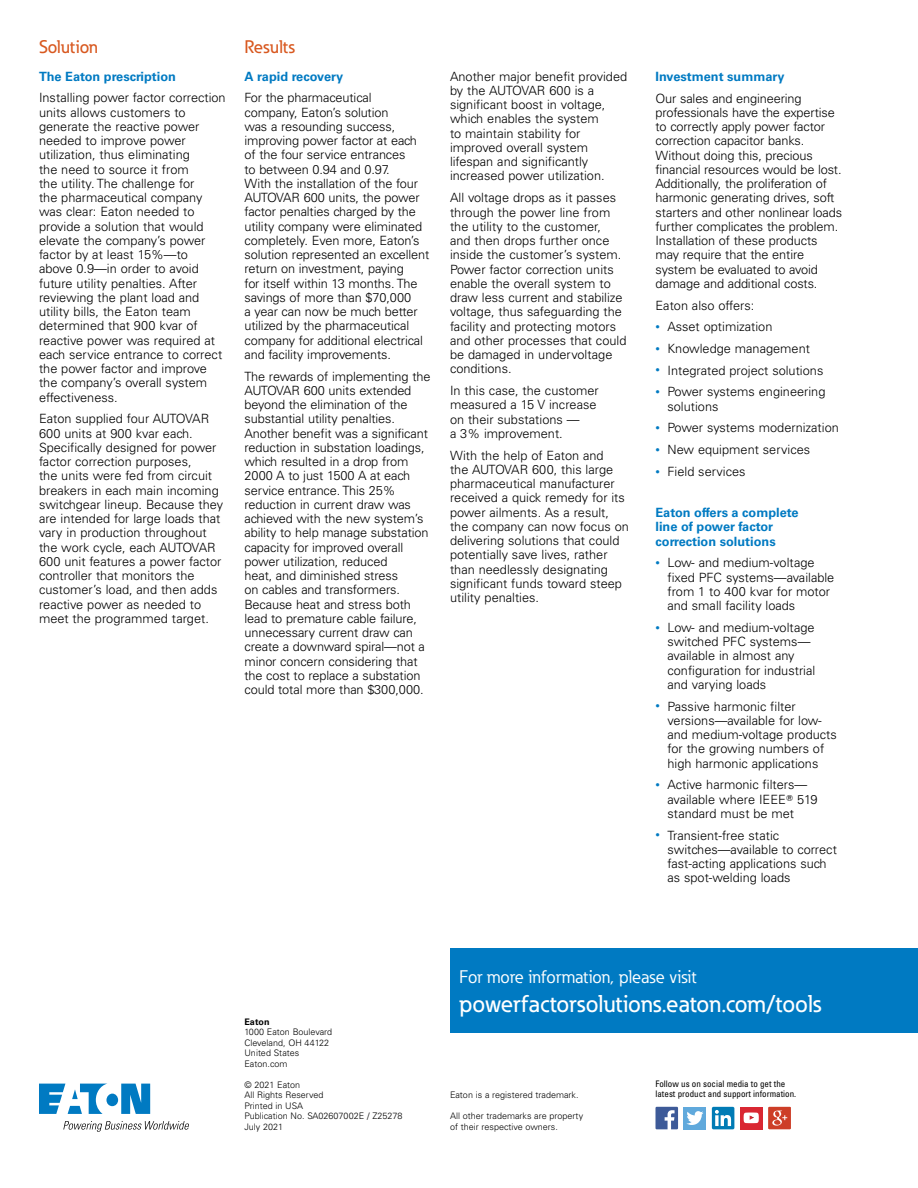
<style>
.page{position:relative;width:918px;height:1188px;background:#fff}
.page>*{position:absolute;margin:0;border:0;box-sizing:border-box;transform-origin:0 0}
.t1{font:500 24px "Eaton";color:#fff}
.t2{font:18px "Eaton";color:#fff}
.t3{font:500 18px "Eaton";color:#d8581f}
.t4{font:300 12.75px/14.2px "Univers LT Std";color:#000}
.t5{font:700 12.75px/14.2px "Univers LT Std";color:#007ac2}
.t6{font:300 9px/10.5px "Univers LT Std";color:#000}
.t7{font:condensed 9px/10.5px "Univers LT Std";color:#000}
.t8{font:700 9px "Univers LT Std";color:#000}
.s1{font-size:9px;color:#007ac2}
.s2{font-family:"Universal Newswith Comm Pi";font-weight:400}
</style>
<div class="page">
<div style="left:450px;top:949px;width:468px;height:84px;background:#007ac2"></div>
<div style="left:740px;top:1107px;width:23px;height:22px;background:#d92732"></div>
<div style="left:684px;top:1107px;width:22px;height:22px;background:#60a9dc"></div>
<svg style="left:656px;top:1107px;width:22px;height:22px"></svg>
<svg style="left:686px;top:1111px;width:17px;height:14px"></svg>
<div style="left:712px;top:1107px;width:22px;height:22px;background:#007bb5;border-radius:2px"></div>
<svg style="left:715px;top:1110px;width:16px;height:16px"></svg>
<svg style="left:768px;top:1107px;width:23px;height:22px"></svg>
<img style="left:772px;top:1111px;width:10px;height:15px">
<svg style="left:744px;top:1113px;width:15px;height:10px"></svg>
<svg style="left:39px;top:1084px;width:111px;height:30px"></svg>
<svg style="left:63px;top:1121px;width:126px;height:11px"></svg>
<h2 class="t3" style="left:39px;top:36px;width:60px">Solution</h2>
<p class="t5" style="left:39px;top:69px;width:138px">The Eaton prescription</p>
<p class="t4" style="left:39px;top:91px;width:188px">Installing power factor correction units allows customers to generate the reactive power needed to improve power utilization, thus eliminating<br>the need to source it from<br>the utility. The challenge for<br>the pharmaceutical company was clear: Eaton needed to provide a solution that would elevate the company’s power factor by at least 15%—to<br>above 0.9—in order to avoid future utility penalties. After reviewing the plant load and utility bills, the Eaton team determined that 900 kvar of reactive power was required at each service entrance to correct the power factor and improve the company’s overall system effectiveness.</p>
<p class="t4" style="left:39px;top:412px;width:186px">Eaton supplied four AUTOVAR<br>600 units at 900 kvar each.<br>Specifically designed for power factor correction purposes,<br>the units were fed from circuit breakers in each main incoming switchgear lineup. Because they are intended for large loads that vary in production throughout the work cycle, each AUTOVAR<br>600 unit features a power factor controller that monitors the customer’s load, and then adds reactive power as needed to meet the programmed target.</p>
<h2 class="t3" style="left:244px;top:36px;width:52px">Results</h2>
<p class="t5" style="left:244px;top:69px;width:100px">A rapid recovery</p>
<p class="t4" style="left:244px;top:91px;width:186px">For the pharmaceutical<br>company, Eaton’s solution<br>was a resounding success, improving power factor at each of the four service entrances<br>to between 0.94 and 0.97.<br>With the installation of the four<br>AUTOVAR 600 units, the power factor penalties charged by the utility company were eliminated completely. Even more, Eaton’s solution represented an excellent return on investment, paying<br>for itself within 13 months. The savings of more than $70,000<br>a year can now be much better utilized by the pharmaceutical company for additional electrical and facility improvements.</p>
<p class="t4" style="left:244px;top:369px;width:188px">The rewards of implementing the<br>AUTOVAR 600 units extended beyond the elimination of the substantial utility penalties.<br>Another benefit was a significant reduction in substation loadings, which resulted in a drop from<br>2000 A to just 1500 A at each service entrance. This 25% reduction in current draw was achieved with the new system’s ability to help manage substation capacity for improved overall power utilization, reduced<br>heat, and diminished stress<br>on cables and transformers.<br>Because heat and stress both lead to premature cable failure, unnecessary current draw can create a downward spiral—not a minor concern considering that the cost to replace a substation could total more than $300,000.</p>
<p class="t4" style="left:450px;top:69px;width:179px">Another major benefit provided by the AUTOVAR 600 is a significant boost in voltage, which enables the system<br>to maintain stability for improved overall system lifespan and significantly increased power utilization.</p>
<p class="t4" style="left:450px;top:191px;width:178px">All voltage drops as it passes through the power line from the utility to the customer,<br>and then drops further once inside the customer’s system.<br>Power factor correction units enable the overall system to draw less current and stabilize voltage, thus safeguarding the facility and protecting motors and other processes that could be damaged in undervoltage conditions.</p>
<p class="t4" style="left:450px;top:383px;width:150px">In this case, the customer measured a 15 V increase on their substations —<br>a 3% improvement.</p>
<p class="t4" style="left:450px;top:448px;width:180px">With the help of Eaton and<br>the AUTOVAR 600, this large pharmaceutical manufacturer received a quick remedy for its power ailments. As a result, the company can now focus on delivering solutions that could potentially save lives, rather than needlessly designating significant funds toward steep utility penalties.</p>
<p class="t5" style="left:656px;top:69px;width:131px">Investment summary</p>
<p class="t4" style="left:656px;top:91px;width:188px">Our sales and engineering professionals have the expertise to correctly apply power factor correction capacitor banks.<br>Without doing this, precious financial resources would be lost.<br>Additionally, the proliferation of harmonic generating drives, soft starters and other nonlinear loads further complicates the problem.<br>Installation of these products may require that the entire system be evaluated to avoid damage and additional costs.</p>
<p class="t4" style="left:656px;top:298px;width:100px">Eaton also offers:</p>
<p class="t4" style="left:656px;top:319px;width:119px"><span class="s1">•</span> Asset optimization</p>
<p class="t4" style="left:656px;top:341px;width:156px"><span class="s1">•</span> Knowledge management</p>
<p class="t4" style="left:656px;top:363px;width:169px"><span class="s1">•</span> Integrated project solutions</p>
<p class="t4" style="left:668px;top:385px;width:159px;text-indent:-12px"><span class="s1">•</span> Power systems engineering solutions</p>
<p class="t4" style="left:656px;top:421px;width:185px"><span class="s1">•</span> Power systems modernization</p>
<p class="t4" style="left:656px;top:442px;width:156px"><span class="s1">•</span> New equipment services</p>
<p class="t4" style="left:656px;top:464px;width:92px"><span class="s1">•</span> Field services</p>
<p class="t5" style="left:656px;top:506px;width:145px">Eaton offers a complete line of power factor correction solutions</p>
<p class="t4" style="left:668px;top:556px;width:168px;text-indent:-12px"><span class="s1">•</span> Low- and medium-voltage fixed PFC systems—available from 1 to 400 kvar for motor and small facility loads</p>
<p class="t4" style="left:668px;top:620px;width:149px;text-indent:-12px"><span class="s1">•</span> Low- and medium-voltage switched PFC systems— available in almost any configuration for industrial and varying loads</p>
<p class="t4" style="left:668px;top:699px;width:171px;text-indent:-12px"><span class="s1">•</span> Passive harmonic filter versions—available for low&shy;and medium-voltage products for the growing numbers of high harmonic applications</p>
<p class="t4" style="left:668px;top:778px;width:152px;text-indent:-12px"><span class="s1">•</span> Active harmonic filters— available where IEEE<span class="s2">T</span> 519 standard must be met</p>
<p class="t4" style="left:668px;top:828px;width:171px;text-indent:-12px"><span class="s1">•</span> Transient-free static switches—available to correct fast-acting applications such as spot-welding loads</p>
<p class="t8" style="left:244px;top:1016px;width:27px">Eaton</p>
<p class="t6" style="left:244px;top:1027px;width:89px">1000 Eaton Boulevard<br>Cleveland, OH 44122<br>United States<br>Eaton.com</p>
<p class="t6" style="left:244px;top:1079px;width:159px">© 2021 Eaton<br>All Rights Reserved<br>Printed in USA<br>Publication No. SA02607002E / Z25278<br>July 2021</p>
<h2 class="t2" style="left:459px;top:966px;width:239px">For more information, please visit</h2>
<h1 class="t1" style="left:459px;top:989px;width:364px">powerfactorsolutions.eaton.com/tools</h1>
<p class="t6" style="left:450px;top:1090px;width:130px">Eaton is a registered trademark.</p>
<p class="t6" style="left:450px;top:1111px;width:135px">All other trademarks are property of their respective owners.</p>
<p class="t7" style="left:656px;top:1078px;width:142px">Follow us on social media to get the latest product and support information.</p>
</div>
